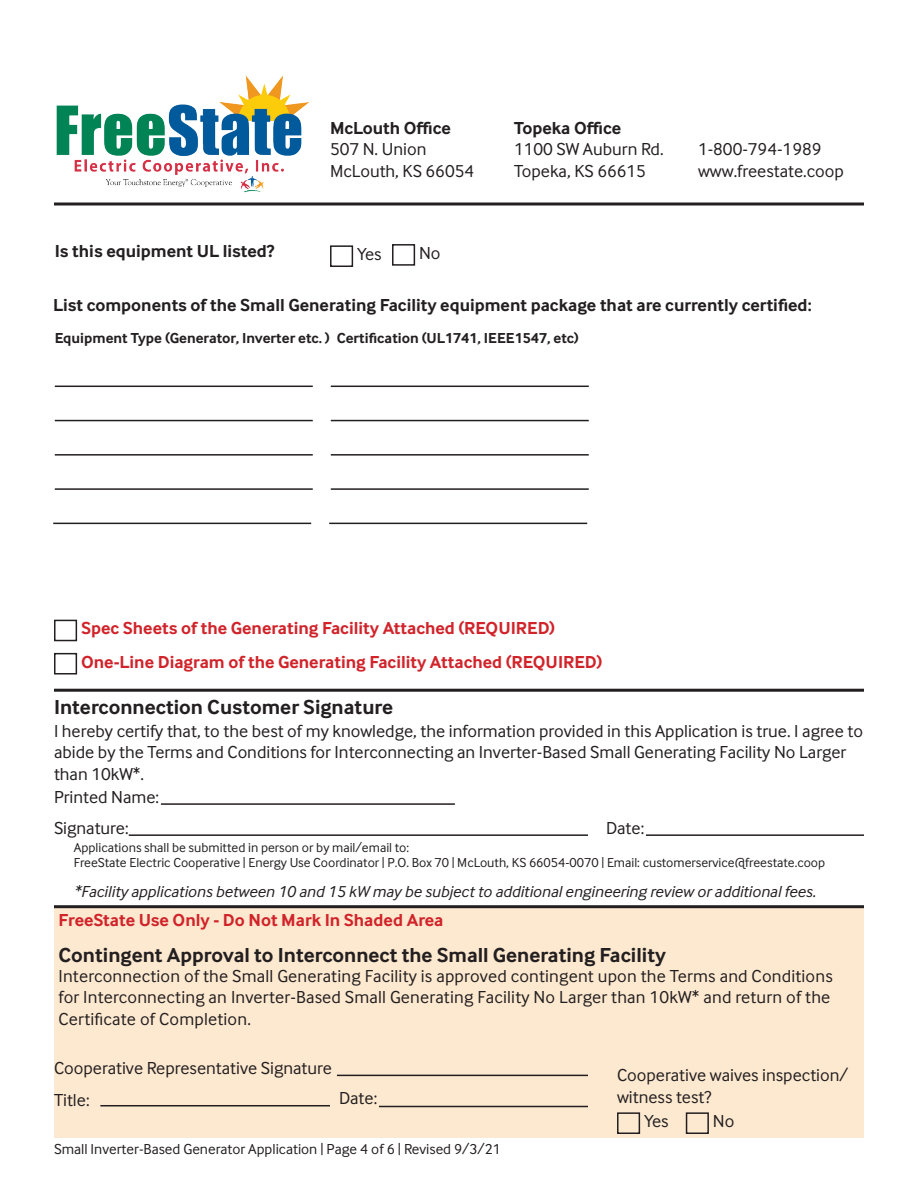
<style>
.page{position:relative;width:918px;height:1188px;background:#fff}
.page>*{position:absolute;margin:0;border:0;box-sizing:border-box;transform-origin:0 0}
.t1{font:700 21px "Inter Face";color:#231f20}
.Text1{font:18px/21.6px "Inter Face";color:#231f20}
.Text1-2{font:700 18px "Inter Face";color:#d1232a}
.Text1-3{font:700 18px "Inter Face";color:#231f20}
.Text1-4{font:italic 16.5px "Inter Face";color:#231f20}
.t2{font:700 15px "Inter Face";color:#231f20}
.t3{font:15px "Inter Face";color:#231f20}
.Text1-5{font:13.5px "Inter Face";color:#231f20}
</style>
<div class="page">
<div style="left:54px;top:907px;width:810px;height:230px;background:#fde9d0"></div>
<img style="left:56px;top:75px;width:253px;height:118px">
<svg style="left:54px;top:202px;width:810px;height:4px;background:#595657"></svg>
<hr style="left:55px;top:386px;width:258px;height:1px;background:#231f20">
<hr style="left:55px;top:420px;width:258px;height:1px;background:#231f20">
<hr style="left:55px;top:454px;width:258px;height:2px;background:#231f20">
<hr style="left:55px;top:488px;width:258px;height:2px;background:#231f20">
<hr style="left:53px;top:523px;width:258px;height:1px;background:#231f20">
<hr style="left:331px;top:386px;width:258px;height:1px;background:#231f20">
<hr style="left:331px;top:420px;width:258px;height:1px;background:#231f20">
<hr style="left:331px;top:454px;width:258px;height:2px;background:#231f20">
<hr style="left:331px;top:488px;width:258px;height:2px;background:#231f20">
<hr style="left:329px;top:523px;width:258px;height:1px;background:#231f20">
<div style="left:54px;top:653px;width:23px;height:22px;border:2px solid #231f20"></div>
<hr style="left:54px;top:689px;width:810px;height:3px;background:#231f20">
<hr style="left:161px;top:803px;width:294px;height:2px;background:#231f20">
<hr style="left:129px;top:834px;width:459px;height:2px;background:#231f20">
<hr style="left:646px;top:834px;width:218px;height:2px;background:#231f20">
<hr style="left:54px;top:905px;width:810px;height:3px;background:#231f20">
<hr style="left:337px;top:1075px;width:251px;height:1px;background:#231f20">
<hr style="left:100px;top:1105px;width:230px;height:1px;background:#231f20">
<hr style="left:379px;top:1106px;width:209px;height:1px;background:#231f20">
<div style="left:617px;top:1112px;width:23px;height:22px;border:2px solid #231f20"></div>
<div style="left:686px;top:1112px;width:23px;height:22px;border:2px solid #231f20"></div>
<div style="left:54px;top:620px;width:23px;height:21px;border:2px solid #231f20"></div>
<div style="left:330px;top:245px;width:23px;height:22px;border:2px solid #231f20"></div>
<div style="left:392px;top:244px;width:23px;height:22px;border:2px solid #231f20"></div>
<p class="Text1-3" style="left:330px;top:117px;width:123px">McLouth Office</p>
<p class="Text1" style="left:330px;top:138px;width:98px">507 N. Union</p>
<p class="Text1" style="left:330px;top:160px;width:146px">McLouth, KS 66054</p>
<p class="Text1-3" style="left:55px;top:241px;width:221px">Is this equipment UL listed?</p>
<p class="Text1" style="left:357px;top:243px;width:26px">Yes</p>
<p class="Text1" style="left:419px;top:242px;width:23px">No</p>
<p class="Text1-3" style="left:514px;top:117px;width:109px">Topeka Office</p>
<p class="Text1" style="left:514px;top:138px;width:151px">1100 SW Auburn Rd.</p>
<p class="Text1" style="left:514px;top:160px;width:133px">Topeka, KS 66615</p>
<p class="Text1" style="left:698px;top:138px;width:125px">1-800-794-1989</p>
<p class="Text1" style="left:698px;top:160px;width:147px">www.freestate.coop</p>
<p class="Text1-3" style="left:53px;top:295px;width:760px">List components of the Small Generating Facility equipment package that are currently certified:</p>
<p class="t2" style="left:55px;top:329px;width:526px">Equipment Type (Generator, Inverter etc. ) Certification (UL1741, IEEE1547, etc)</p>
<p class="Text1-2" style="left:81px;top:618px;width:476px">Spec Sheets of the Generating Facility Attached (REQUIRED)</p>
<p class="Text1-2" style="left:81px;top:651px;width:523px">One-Line Diagram of the Generating Facility Attached (REQUIRED)</p>
<p class="t1" style="left:54px;top:695px;width:341px">Interconnection Customer Signature</p>
<p class="Text1" style="left:54px;top:720px;width:811px">I hereby certify that, to the best of my knowledge, the information provided in this Application is true. I agree to abide by the Terms and Conditions for Interconnecting an Inverter-Based Small Generating Facility No Larger than 10kW*.</p>
<p class="Text1" style="left:54px;top:786px;width:107px">Printed Name:</p>
<p class="Text1" style="left:54px;top:817px;width:76px">Signature:</p>
<p class="Text1" style="left:606px;top:817px;width:40px">Date:</p>
<p class="Text1-5" style="left:74px;top:840px;width:337px">Applications shall be submitted in person or by mail/email to:</p>
<p class="Text1-5" style="left:74px;top:855px;width:753px">FreeState Electric Cooperative | Energy Use Coordinator | P.O. Box 70 | McLouth, KS 66054-0070 | Email: customerservice@freestate.coop</p>
<p class="Text1-4" style="left:74px;top:882px;width:743px">*Facility applications between 10 and 15 kW may be subject to additional engineering review or additional fees.</p>
<p class="Text1-2" style="left:59px;top:909px;width:386px">FreeState Use Only - Do Not Mark In Shaded Area</p>
<p class="t1" style="left:59px;top:943px;width:609px">Contingent Approval to Interconnect the Small Generating Facility</p>
<p class="Text1" style="left:59px;top:965px;width:776px">Interconnection of the Small Generating Facility is approved contingent upon the Terms and Conditions for Interconnecting an Inverter-Based Small Generating Facility No Larger than 10kW* and return of the<br>Certificate of Completion.</p>
<p class="Text1" style="left:54px;top:1058px;width:279px">Cooperative Representative Signature</p>
<p class="Text1" style="left:54px;top:1089px;width:37px">Title:</p>
<p class="Text1" style="left:339px;top:1087px;width:40px">Date:</p>
<p class="Text1" style="left:617px;top:1064px;width:233px">Cooperative waives inspection/ witness test?</p>
<p class="t3" style="left:54px;top:1140px;width:448px">Small Inverter-Based Generator Application | Page 4 of 6 | Revised 9/3/21</p>
<p class="Text1" style="left:644px;top:1110px;width:26px">Yes</p>
<p class="Text1" style="left:713px;top:1110px;width:23px">No</p>
</div>
